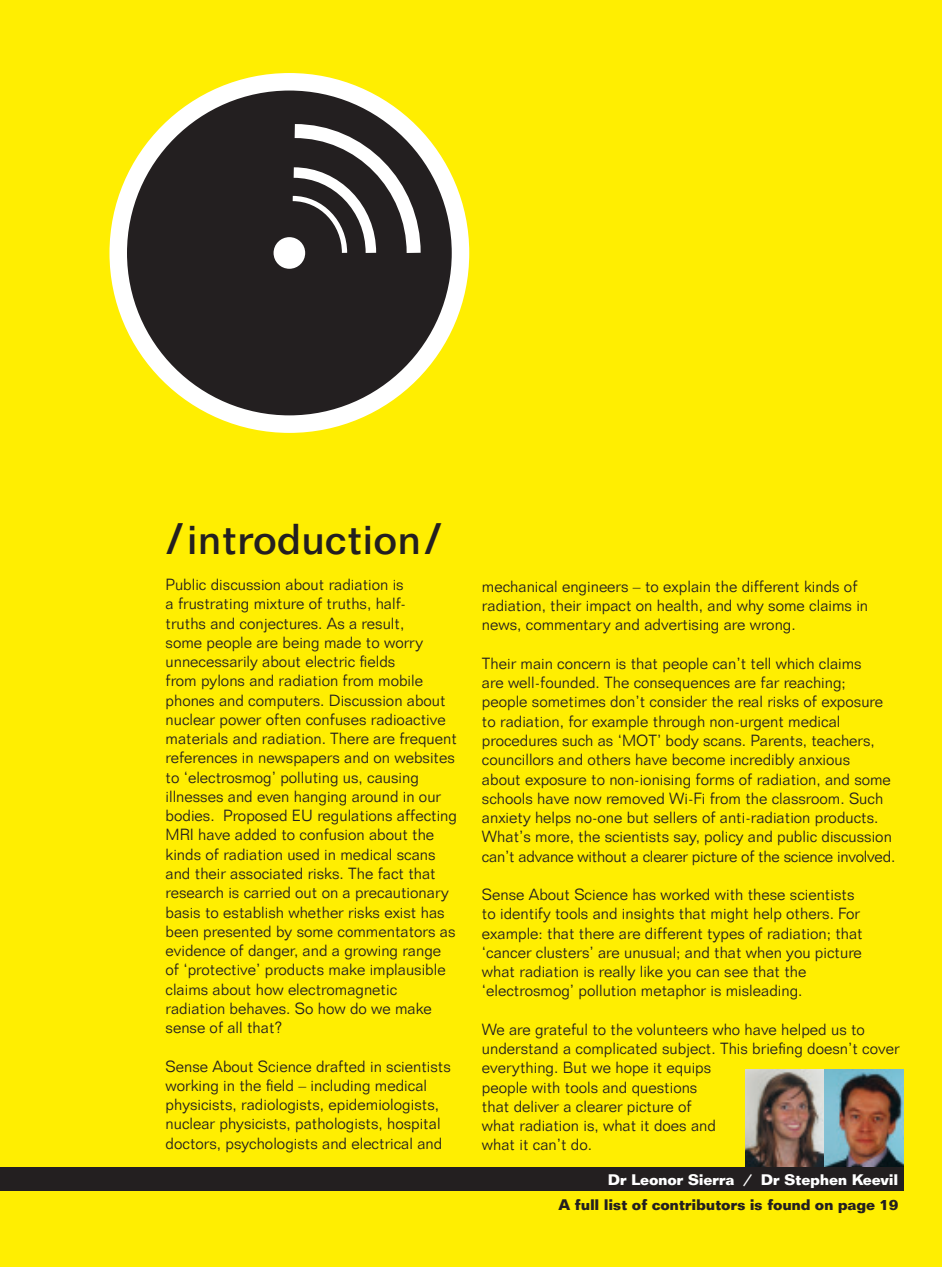
<style>
.page{position:relative;width:942px;height:1267px;background:#fff}
.page>*{position:absolute;margin:0;border:0;box-sizing:border-box;transform-origin:0 0}
.t1{font:500 42px "Folio BT";color:#231f20}
.t2{font:300 15.75px/19.2px "Folio BT";color:#231f20}
.t3{font:700 14.88px "Folio BT";letter-spacing:-.02em;color:#231f20}
.t4{font:700 14.88px "Folio BT";letter-spacing:-.02em;color:#fff}
.s1{font-family:"Helvetica";font-weight:700}
</style>
<div class="page">
<div style="left:0;top:0;width:941px;height:1266px;background:#ffee01"></div>
<div style="left:118px;top:82px;width:342px;height:342px;background:#231f20;border-radius:50%"></div>
<div style="left:109px;top:73px;width:360px;height:360px;border:18px solid #fff;border-radius:50%"></div>
<div style="left:274px;top:238px;width:30px;height:30px;background:#fff;border-radius:50%"></div>
<div style="left:273px;top:237px;width:32px;height:32px;border:2px solid #fff;border-radius:50%"></div>
<svg style="left:281px;top:117px;width:146px;height:150px"></svg>
<img style="left:745px;top:1069px;width:158px;height:98px">
<div style="left:0;top:1167px;width:903px;height:23px;background:#231f20"></div>
<h1 class="t1" style="left:169px;top:514px;width:272px"><span class="s1">/</span> introduction <span class="s1">/</span></h1>
<p class="t2" style="left:165px;top:574px;width:293px">Public discussion about radiation is<br>a frustrating mixture of truths, half-<br>truths and conjectures. As a result,<br>some people are being made to worry unnecessarily about electric fields<br>from pylons and radiation from mobile phones and computers. Discussion about nuclear power often confuses radioactive materials and radiation. There are frequent references in newspapers and on websites to ‘electrosmog’ polluting us, causing illnesses and even hanging around in our bodies. Proposed EU regulations affecting MRI have added to confusion about the kinds of radiation used in medical scans and their associated risks. The fact that research is carried out on a precautionary basis to establish whether risks exist has been presented by some commentators as evidence of danger, and a growing range of ‘protective’ products make implausible claims about how electromagnetic radiation behaves. So how do we make sense of all that?</p>
<p class="t2" style="left:165px;top:1055px;width:287px">Sense About Science drafted in scientists working in the field – including medical physicists, radiologists, epidemiologists, nuclear physicists, pathologists, hospital doctors, psychologists and electrical and</p>
<p class="t2" style="left:482px;top:576px;width:388px">mechanical engineers – to explain the different kinds of radiation, their impact on health, and why some claims in news, commentary and advertising are wrong.</p>
<p class="t2" style="left:482px;top:653px;width:415px">Their main concern is that people can’t tell which claims<br>are well-founded. The consequences are far reaching; people sometimes don’t consider the real risks of exposure to radiation, for example through non-urgent medical procedures such as ‘MOT’ body scans. Parents, teachers, councillors and others have become incredibly anxious<br>about exposure to non-ionising forms of radiation, and some schools have now removed Wi-Fi from the classroom. Such anxiety helps no-one but sellers of anti-radiation products.<br>What’s more, the scientists say, policy and public discussion can’t advance without a clearer picture of the science involved.</p>
<p class="t2" style="left:482px;top:884px;width:382px">Sense About Science has worked with these scientists to identify tools and insights that might help others. For example: that there are different types of radiation; that ‘cancer clusters’ are unusual; and that when you picture what radiation is really like you can see that the ‘electrosmog’ pollution metaphor is misleading.</p>
<p class="t2" style="left:482px;top:1019px;width:419px">We are grateful to the volunteers who have helped us to understand a complicated subject. This briefing doesn’t cover everything. But we hope it equips<br>people with tools and questions<br>that deliver a clearer picture of<br>what radiation is, what it does and<br>what it can’t do.</p>
<p class="t4" style="left:607px;top:1169px;width:292px">Dr Leonor Sierra / Dr Stephen Keevil</p>
<p class="t3" style="left:558px;top:1195px;width:341px">A full list of contributors is found on page 19</p>
</div>
